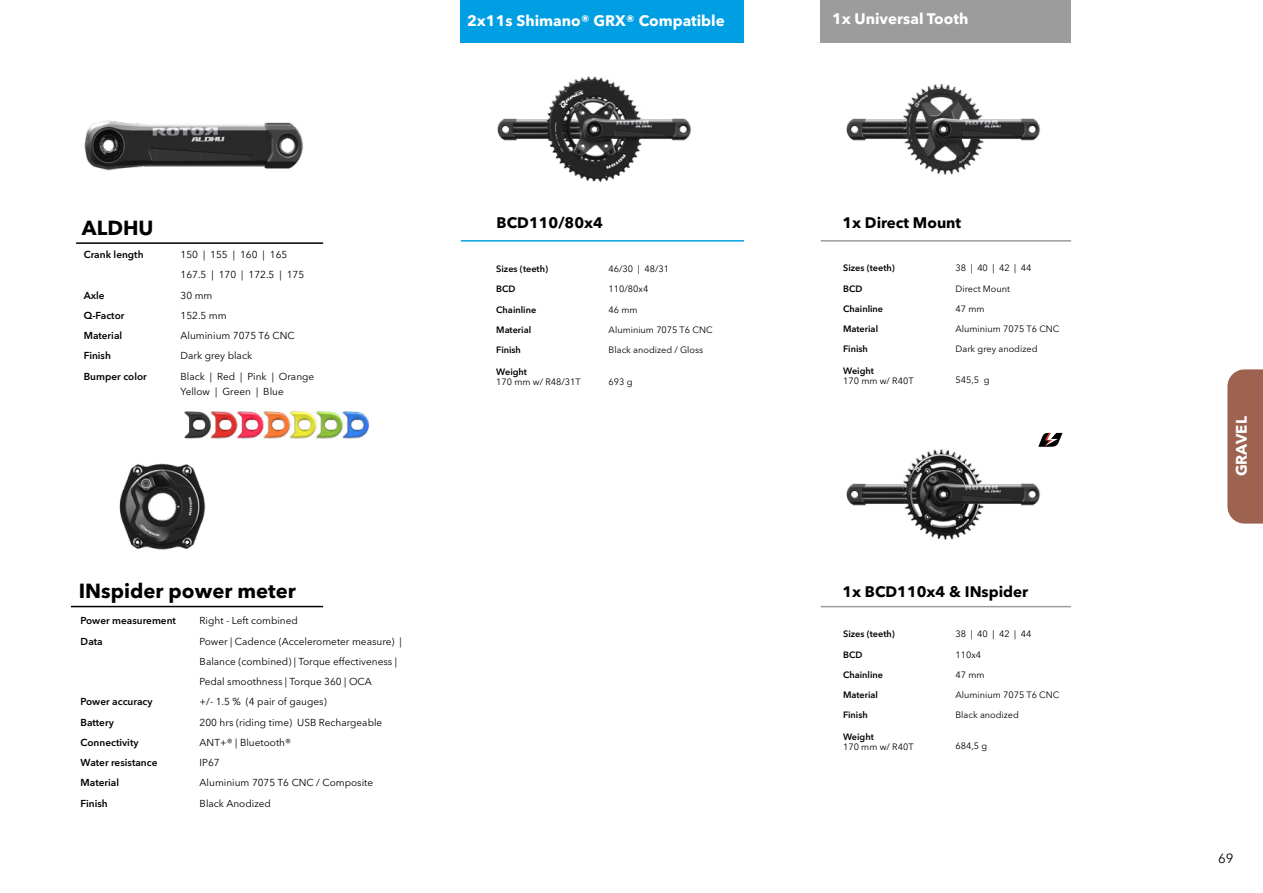
<style>
.page{position:relative;width:1263px;height:893px;background:#fff}
.page>*{position:absolute;margin:0;border:0;box-sizing:border-box;transform-origin:0 0}
.t1{font:700 20.25px "Avenir Next LT Pro";color:#000}
.t2{font:700 15.15px "Avenir Next LT Pro";color:#fff}
.t3{font:700 15.15px "Avenir Next LT Pro";color:#000}
.t4{font:13.2px "Avenir Next LT Pro";color:#000}
.t5{font:10.05px/20.2px "Avenir Next LT Pro";color:#000}
.t6{font:600 10.05px/20.2px "Avenir Next LT Pro";color:#000}
.t7{font:9.15px "Avenir Next LT Pro";color:#000}
.t8{font:600 9.15px "Avenir Next LT Pro";color:#000}
</style>
<div class="page">
<hr style="left:76px;top:242px;width:247px;height:2px;background:#000">
<img style="left:84px;top:120px;width:220px;height:51px">
<hr style="left:71px;top:606px;width:252px;height:1px;background:#000">
<img style="left:184px;top:411px;width:185px;height:28px">
<hr style="left:461px;top:240px;width:283px;height:2px;background:#009fe3">
<hr style="left:821px;top:240px;width:250px;height:2px;background:#9d9c9c">
<hr style="left:821px;top:606px;width:250px;height:1px;background:#9d9c9c">
<div style="left:821px;top:0;width:250px;height:43px;background:#9d9c9c"></div>
<div style="left:461px;top:0;width:283px;height:43px;background:#009fe3"></div>
<svg style="left:1055px;top:433px;width:7px;height:13px"></svg>
<img style="left:846px;top:83px;width:195px;height:92px">
<img style="left:497px;top:76px;width:195px;height:107px">
<img style="left:846px;top:433px;width:209px;height:107px">
<img style="left:119px;top:463px;width:87px;height:87px">
<div style="left:1227px;top:369px;width:36px;height:155px;background:#9d6250"></div>
<h2 class="t2" style="left:467px;top:11px;width:259px">2x11s Shimano® GRX® Compatible</h2>
<h2 class="t2" style="left:832px;top:10px;width:138px">1x Universal Tooth</h2>
<h1 class="t1" style="left:82px;top:215px;width:73px">ALDHU</h1>
<p class="t6" style="left:84px;top:244px;width:61px">Crank length</p>
<p class="t6" style="left:84px;top:285px;width:65px">Axle<br>Q-Factor<br>Material<br>Finish<br>Bumper color</p>
<p class="t5" style="left:181px;top:245px;width:135px">150 | 155 | 160 | 165<br>167.5 | 170 | 172.5 | 175<br>30 mm<br>152.5 mm<br>Aluminium 7075 T6 CNC<br>Dark grey black<br>Black | Red | Pink | Orange</p>
<p class="t5" style="left:181px;top:381px;width:105px">Yellow | Green | Blue</p>
<h1 class="t1" style="left:79px;top:578px;width:219px">INspider power meter</h1>
<p class="t6" style="left:81px;top:611px;width:97px">Power measurement<br>Data</p>
<p class="t5" style="left:200px;top:611px;width:204px">Right - Left combined<br>Power | Cadence (Accelerometer measure) |<br>Balance (combined) | Torque effectiveness |<br>Pedal smoothness | Torque 360 | OCA<br>+/- 1.5 % (4 pair of gauges)<br>200 hrs (riding time) USB Rechargeable<br>ANT+® | Bluetooth®<br>IP67<br>Aluminium 7075 T6 CNC / Composite<br>Black Anodized</p>
<p class="t6" style="left:81px;top:692px;width:78px">Power accuracy<br>Battery<br>Connectivity<br>Water resistance<br>Material<br>Finish</p>
<h2 class="t3" style="left:497px;top:214px;width:108px">BCD110/80x4</h2>
<p class="t8" style="left:496px;top:263px;width:53px">Sizes (teeth)</p>
<p class="t8" style="left:496px;top:284px;width:21px">BCD</p>
<p class="t8" style="left:496px;top:304px;width:42px">Chainline</p>
<p class="t8" style="left:496px;top:324px;width:36px">Material</p>
<p class="t8" style="left:496px;top:344px;width:26px">Finish</p>
<p class="t8" style="left:496px;top:366px;width:32px">Weight</p>
<p class="t7" style="left:496px;top:376px;width:86px">170 mm w/ R48/31T</p>
<p class="t7" style="left:609px;top:264px;width:62px">46/30 | 48/31</p>
<p class="t7" style="left:609px;top:284px;width:41px">110/80x4</p>
<p class="t7" style="left:609px;top:304px;width:31px">46 mm</p>
<p class="t7" style="left:609px;top:324px;width:105px">Aluminium 7075 T6 CNC</p>
<p class="t7" style="left:609px;top:345px;width:96px">Black anodized / Gloss</p>
<p class="t7" style="left:609px;top:376px;width:25px">693 g</p>
<h2 class="t3" style="left:842px;top:214px;width:120px">1x Direct Mount</h2>
<p class="t8" style="left:843px;top:263px;width:53px">Sizes (teeth)</p>
<p class="t8" style="left:843px;top:283px;width:21px">BCD</p>
<p class="t8" style="left:843px;top:303px;width:42px">Chainline</p>
<p class="t8" style="left:843px;top:323px;width:36px">Material</p>
<p class="t8" style="left:843px;top:344px;width:26px">Finish</p>
<p class="t8" style="left:843px;top:365px;width:32px">Weight</p>
<p class="t7" style="left:843px;top:375px;width:72px">170 mm w/ R40T</p>
<p class="t7" style="left:955px;top:263px;width:77px">38 | 40 | 42 | 44</p>
<p class="t7" style="left:955px;top:283px;width:56px">Direct Mount</p>
<p class="t7" style="left:955px;top:303px;width:31px">47 mm</p>
<p class="t7" style="left:955px;top:324px;width:105px">Aluminium 7075 T6 CNC</p>
<p class="t7" style="left:955px;top:344px;width:83px">Dark grey anodized</p>
<p class="t7" style="left:955px;top:374px;width:35px">545,5 g</p>
<h2 class="t3" style="left:842px;top:583px;width:187px">1x BCD110x4 &amp; INspider</h2>
<p class="t8" style="left:843px;top:629px;width:53px">Sizes (teeth)</p>
<p class="t8" style="left:843px;top:649px;width:21px">BCD</p>
<p class="t8" style="left:843px;top:669px;width:42px">Chainline</p>
<p class="t8" style="left:843px;top:689px;width:36px">Material</p>
<p class="t8" style="left:843px;top:710px;width:26px">Finish</p>
<p class="t8" style="left:843px;top:731px;width:32px">Weight</p>
<p class="t7" style="left:843px;top:741px;width:72px">170 mm w/ R40T</p>
<p class="t7" style="left:955px;top:629px;width:77px">38 | 40 | 42 | 44</p>
<p class="t7" style="left:955px;top:649px;width:27px">110x4</p>
<p class="t7" style="left:955px;top:669px;width:31px">47 mm</p>
<p class="t7" style="left:955px;top:689px;width:105px">Aluminium 7075 T6 CNC</p>
<p class="t7" style="left:955px;top:710px;width:65px">Black anodized</p>
<p class="t7" style="left:955px;top:740px;width:33px">684,5 g</p>
<h2 class="t2" style="left:1232px;top:476px;width:61px;rotate:-90deg">GRAVEL</h2>
<h3 class="t4" style="left:1218px;top:850px;width:17px">69</h3>
</div>
